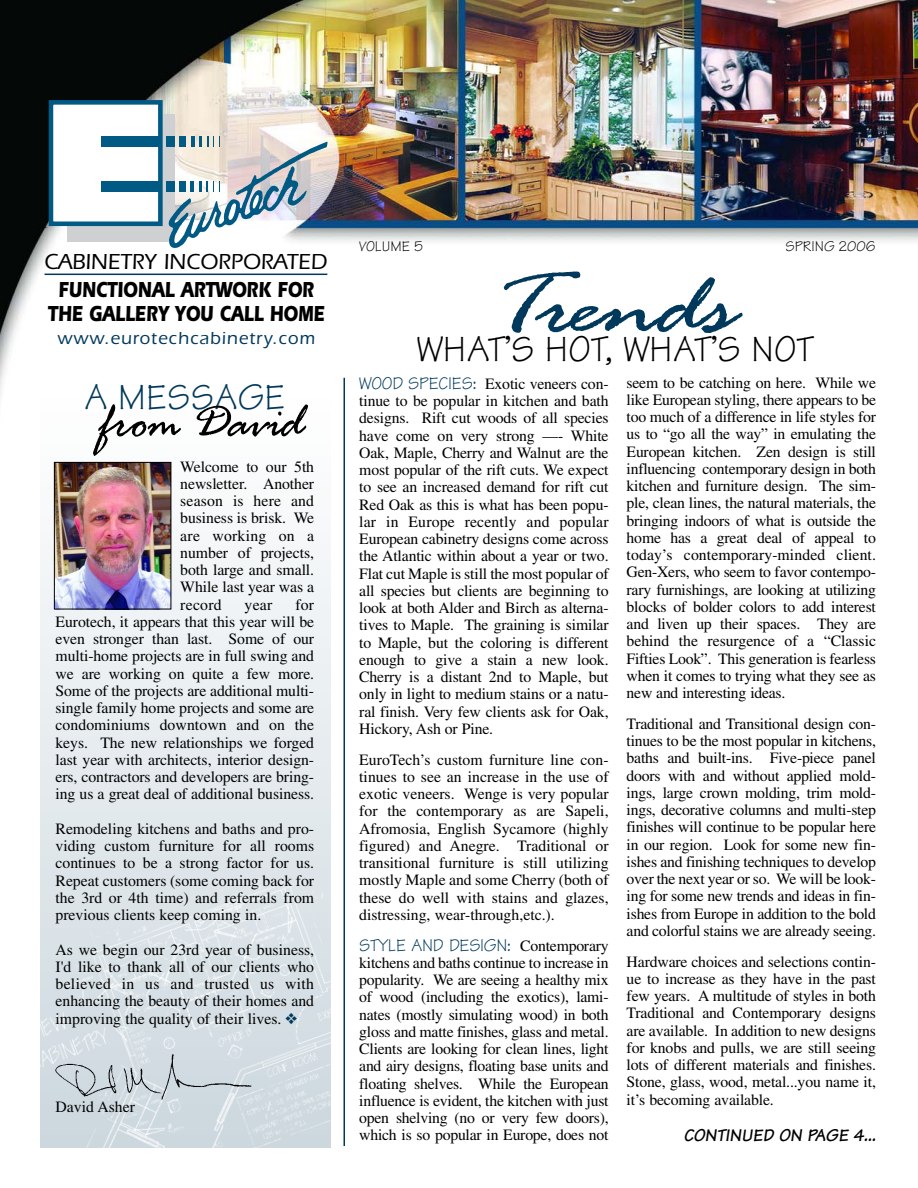
<style>
.page{position:relative;width:918px;height:1188px;background:#fff}
.page>*{position:absolute;margin:0;border:0;box-sizing:border-box;transform-origin:0 0}
.t1{font:90px "Rage Italic Plain";letter-spacing:-.02em;color:#00395b;scale:1.25 1}
.t2{font:52.5px "Rage Italic Plain";color:#000}
.t3{font:37.5px "Tekton";color:#000}
.t4{font:37.5px "Tekton";color:#00395b}
.t5{font:700 22.5px/24px "Itc Eras";letter-spacing:-.005em;color:#000;text-align:center;scale:.75 1}
.t6{font:500 22.5px "Itc Eras";color:#000}
.t7{font:18px "Tekton";letter-spacing:-.02em;color:#00395b}
.t8{font:500 18px "Itc Eras";letter-spacing:.06em;color:#00395b}
.t9{font:700 18px "Tekton";color:#000}
.t10{font:15.75px/17.2px "Times";letter-spacing:-.005em;color:#000;text-align:justify}
.t11{font:15px "Tekton";color:#000}
.s1{color:#00395b}
.s2{font-family:"Tekton";font-size:18px;color:#00395b}
.s3{font-family:"Times";font-size:15.75px;color:#000}
</style>
<div class="page">
<img style="left:0;top:0;width:918px;height:1148px">
<div style="left:40px;top:842px;width:291px;height:10px;background:#e0e7eb"></div>
<div style="left:40px;top:828px;width:291px;height:9px;background:#e1e8ec"></div>
<div style="left:40px;top:813px;width:291px;height:9px;background:#e2e9ec"></div>
<div style="left:40px;top:798px;width:291px;height:10px;background:#e3e9ed"></div>
<div style="left:40px;top:783px;width:291px;height:10px;background:#e4eaee"></div>
<div style="left:40px;top:769px;width:291px;height:9px;background:#e5ebee"></div>
<div style="left:40px;top:754px;width:291px;height:10px;background:#e6ecef"></div>
<div style="left:40px;top:739px;width:291px;height:10px;background:#e7ecf0"></div>
<div style="left:40px;top:725px;width:291px;height:9px;background:#e8edf0"></div>
<div style="left:40px;top:710px;width:291px;height:9px;background:#e9eef1"></div>
<div style="left:40px;top:695px;width:291px;height:10px;background:#eaeff1"></div>
<div style="left:40px;top:680px;width:291px;height:10px;background:#ebf0f2"></div>
<div style="left:40px;top:666px;width:291px;height:9px;background:#ecf0f3"></div>
<div style="left:40px;top:651px;width:291px;height:9px;background:#edf1f3"></div>
<div style="left:40px;top:636px;width:291px;height:10px;background:#eef2f4"></div>
<div style="left:40px;top:621px;width:291px;height:10px;background:#eff3f5"></div>
<div style="left:40px;top:607px;width:291px;height:9px;background:#f0f3f5"></div>
<div style="left:40px;top:592px;width:291px;height:10px;background:#f1f4f6"></div>
<div style="left:40px;top:577px;width:291px;height:10px;background:#f2f5f7"></div>
<div style="left:40px;top:563px;width:291px;height:9px;background:#f3f6f7"></div>
<div style="left:40px;top:548px;width:291px;height:9px;background:#f4f6f8"></div>
<div style="left:40px;top:533px;width:291px;height:10px;background:#f5f7f9"></div>
<div style="left:40px;top:518px;width:291px;height:10px;background:#f6f8f9"></div>
<div style="left:40px;top:504px;width:291px;height:9px;background:#f7f9fa"></div>
<div style="left:40px;top:489px;width:291px;height:9px;background:#f8fafa"></div>
<div style="left:40px;top:474px;width:291px;height:10px;background:#f9fafb"></div>
<div style="left:40px;top:459px;width:291px;height:10px;background:#fafbfc"></div>
<div style="left:40px;top:445px;width:291px;height:9px;background:#fbfcfc"></div>
<div style="left:40px;top:430px;width:291px;height:10px;background:#fcfdfd"></div>
<div style="left:40px;top:415px;width:291px;height:10px;background:#fdfdfe"></div>
<div style="left:40px;top:401px;width:291px;height:9px;background:#fefefe"></div>
<div style="left:40px;top:386px;width:291px;height:9px;background:#fff"></div>
<img style="left:40px;top:852px;width:291px;height:295px">
<hr style="left:344px;top:378px;width:1px;height:768px;background:#00395b">
<img style="left:56px;top:464px;width:113px;height:143px">
<div style="left:54px;top:462px;width:117px;height:147px;border:1px solid #000"></div>
<hr style="left:45px;top:274px;width:282px;height:1px;background:#00395b">
<div style="left:67px;top:114px;width:108px;height:127px;background:#cfd0d2"></div>
<div style="left:167px;top:136px;width:8px;height:11px;background:#005a84"></div>
<div style="left:51px;top:102px;width:109px;height:122px;background:#fff"></div>
<div style="left:49px;top:100px;width:114px;height:126px;border:5px solid #005a84"></div>
<div style="left:101px;top:136px;width:58px;height:11px;background:#005a84"></div>
<div style="left:101px;top:181px;width:58px;height:11px;background:#005a84"></div>
<div style="left:167px;top:181px;width:8px;height:11px;background:#005a84"></div>
<svg style="left:169px;top:136px;width:159px;height:112px"></svg>
<img style="left:50px;top:1048px;width:210px;height:55px">
<h3 class="t6" style="left:44px;top:254px;width:285px">CABINETRY INCORPORATED</h3>
<h3 class="t5" style="left:48px;top:280px;width:371px">FUNCTIONAL ARTWORK FOR<br>THE GALLERY YOU CALL HOME</h3>
<p class="t8" style="left:57px;top:332px;width:259px">www.eurotechcabinetry.com</p>
<h3 class="t4" style="left:84px;top:385px;width:203px">A MESSAGE</h3>
<h2 class="t2" style="left:100px;top:401px;width:205px">from David</h2>
<p class="t10" style="left:180px;top:459px;width:135px">Welcome to our 5th newsletter. Another season is here and business is brisk. We are working on a number of projects, both large and small.<br>While last year was a record</p>
<p class="t10" style="left:55px;top:597px;width:260px;text-indent:240px">for Eurotech, it appears that this year will be even stronger than last. Some of our multi-home projects are in full swing and we are working on quite a few more.<br>Some of the projects are additional multi&shy;single family home projects and some are condominiums downtown and on the keys. The new relationships we forged last year with architects, interior design&shy;ers, contractors and developers are bring&shy;ing us a great deal of additional business.</p>
<p class="t10" style="left:55px;top:821px;width:260px">Remodeling kitchens and baths and pro&shy;viding custom furniture for all rooms continues to be a strong factor for us.<br>Repeat customers (some coming back for the 3rd or 4th time) and referrals from previous clients keep coming in.</p>
<p class="t10" style="left:55px;top:942px;width:260px">As we begin our 23rd year of business, I'd like to thank all of our clients who believed in us and trusted us with enhancing the beauty of their homes and improving the quality of their lives. <span class="s1">❖</span></p>
<p class="t10" style="left:245px;top:597px;width:29px">year</p>
<p class="t10" style="left:55px;top:1099px;width:81px">David Asher</p>
<p class="t11" style="left:359px;top:241px;width:65px">VOLUME 5</p>
<p class="t11" style="left:785px;top:241px;width:92px">SPRING 2006</p>
<h1 class="t1" style="left:500px;top:271px;width:190px">Trends</h1>
<h3 class="t3" style="left:417px;top:336px;width:398px">WHAT’S HOT, WHAT’S NOT</h3>
<p class="t10" style="left:359px;top:376px;width:251px"><span class="s2">WOOD SPECIES:</span> Exotic veneers con&shy;tinue to be popular in kitchen and bath designs. Rift cut woods of all species have come on very strong —- White Oak, Maple, Cherry and Walnut are the most popular of the rift cuts. We expect to see an increased demand for rift cut Red Oak as this is what has been popu&shy;lar in Europe recently and popular European cabinetry designs come across the Atlantic within about a year or two.<br>Flat cut Maple is still the most popular of all species but clients are beginning to look at both Alder and Birch as alterna&shy;tives to Maple. The graining is similar to Maple, but the coloring is different enough to give a stain a new look.<br>Cherry is a distant 2nd to Maple, but only in light to medium stains or a natu&shy;ral finish. Very few clients ask for Oak, Hickory, Ash or Pine.</p>
<p class="t10" style="left:359px;top:752px;width:251px">EuroTech’s custom furniture line con&shy;tinues to see an increase in the use of exotic veneers. Wenge is very popular for the contemporary as are Sapeli, Afromosia, English Sycamore (highly figured) and Anegre. Traditional or transitional furniture is still utilizing mostly Maple and some Cherry (both of these do well with stains and glazes, distressing, wear-through,etc.).</p>
<p class="t7" style="left:359px;top:939px;width:251px">STYLE AND DESIGN: <span class="s3">Contemporary</span></p>
<p class="t10" style="left:359px;top:955px;width:251px">kitchens and baths continue to increase in popularity. We are seeing a healthy mix of wood (including the exotics), lami&shy;nates (mostly simulating wood) in both gloss and matte finishes, glass and metal.<br>Clients are looking for clean lines, light and airy designs, floating base units and floating shelves. While the European influence is evident, the kitchen with just open shelving (no or very few doors), which is so popular in Europe, does not</p>
<p class="t10" style="left:627px;top:375px;width:251px">seem to be catching on here. While we like European styling, there appears to be too much of a difference in life styles for us to “go all the way” in emulating the European kitchen. Zen design is still influencing contemporary design in both kitchen and furniture design. The sim&shy;ple, clean lines, the natural materials, the bringing indoors of what is outside the home has a great deal of appeal to today’s contemporary-minded client.<br>Gen-Xers, who seem to favor contempo&shy;rary furnishings, are looking at utilizing blocks of bolder colors to add interest and liven up their spaces. They are behind the resurgence of a “Classic Fifties Look”. This generation is fearless when it comes to trying what they see as new and interesting ideas.</p>
<p class="t10" style="left:627px;top:717px;width:251px">Traditional and Transitional design con&shy;tinues to be the most popular in kitchens, baths and built-ins. Five-piece panel doors with and without applied mold&shy;ings, large crown molding, trim mold&shy;ings, decorative columns and multi-step finishes will continue to be popular here in our region. Look for some new fin&shy;ishes and finishing techniques to develop over the next year or so. We will be look&shy;ing for some new trends and ideas in fin&shy;ishes from Europe in addition to the bold and colorful stains we are already seeing.</p>
<p class="t10" style="left:627px;top:954px;width:251px">Hardware choices and selections contin&shy;ue to increase as they have in the past few years. A multitude of styles in both Traditional and Contemporary designs are available. In addition to new designs for knobs and pulls, we are still seeing lots of different materials and finishes.<br>Stone, glass, wood, metal...you name it, it’s becoming available.</p>
<p class="t9" style="left:684px;top:1129px;width:196px">CONTINUED ON PAGE 4...</p>
</div>
